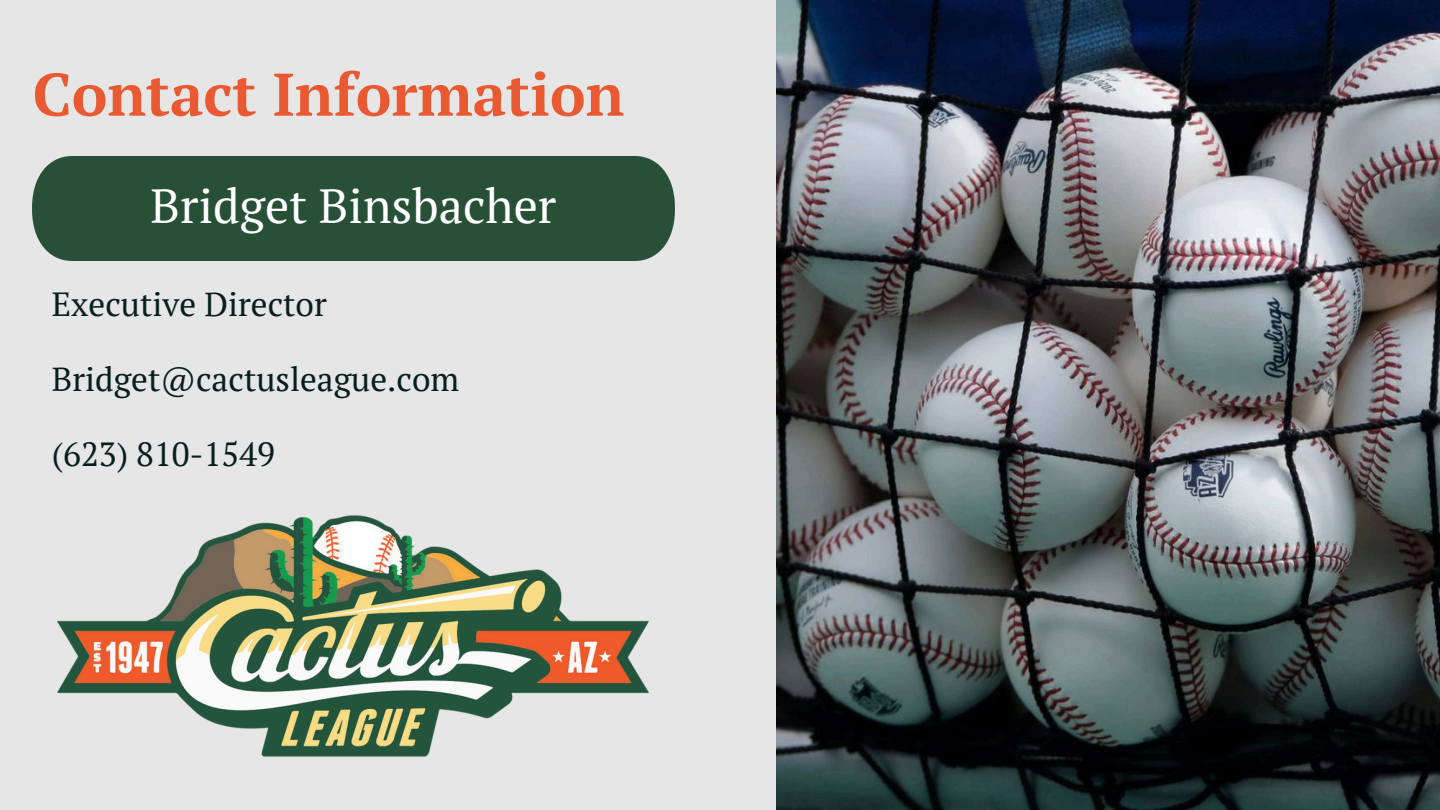
<style>
.page{position:relative;width:1440px;height:810px;background:#e6e6e6}
.page>*{position:absolute;margin:0;border:0;box-sizing:border-box;transform-origin:0 0}
.t1{font:700 60px "PT Serif";color:#ea5a32}
.t2{font:48.1px "PT Serif";color:#fff}
.t3{font:33.4px "PT Serif";color:#081f20}
</style>
<div class="page">
<div style="left:33px;top:156px;width:642px;height:105px;background:#285037"></div>
<img style="left:777px;top:0;width:663px;height:810px">
<img style="left:57px;top:515px;width:592px;height:242px">
<p class="t1" style="left:33px;top:53px;width:593px">Contact Information</p>
<p class="t2" style="left:151px;top:173px;width:407px">Bridget Binsbacher</p>
<p class="t3" style="left:52px;top:281px;width:277px">Executive Director</p>
<p class="t3" style="left:52px;top:356px;width:409px">Bridget@cactusleague.com</p>
<p class="t3" style="left:52px;top:431px;width:225px">(623) 810-1549</p>
</div>
